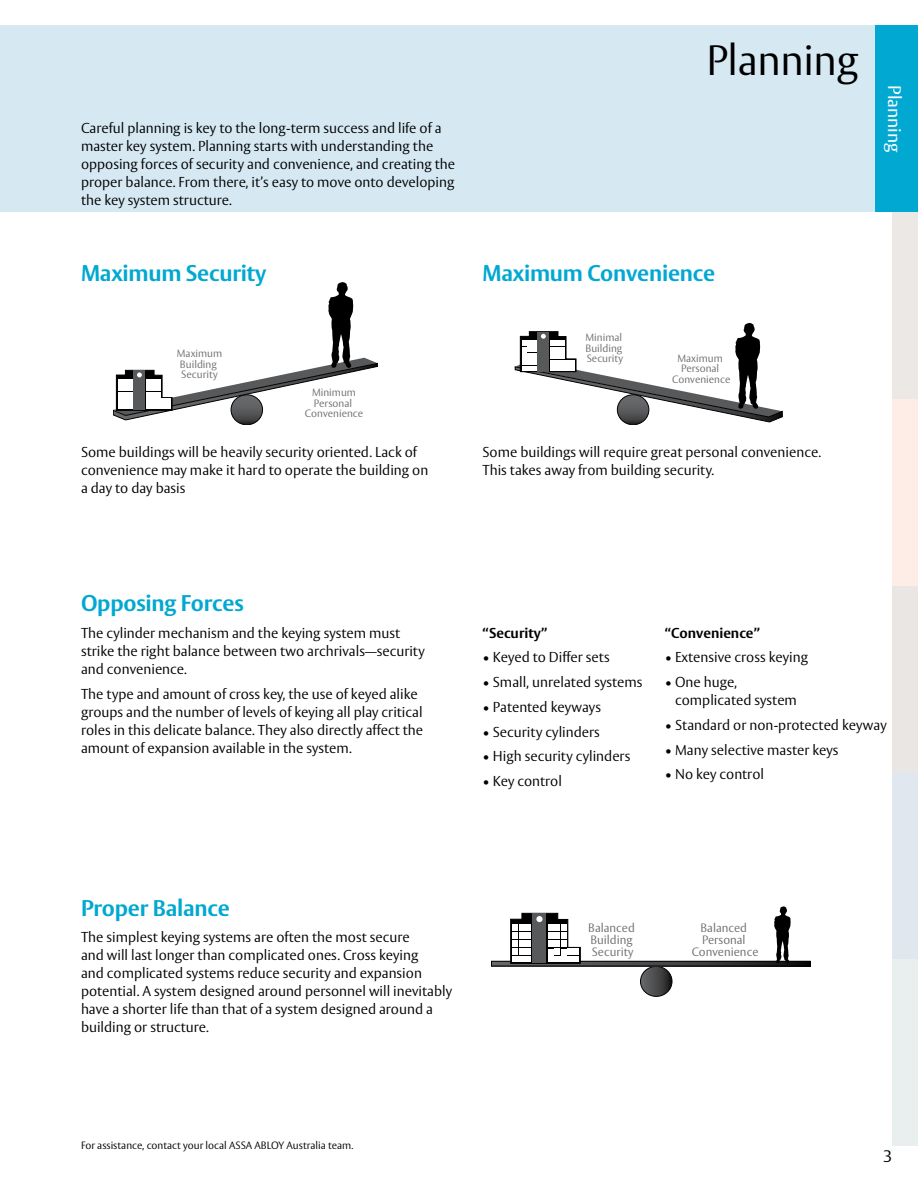
<style>
.page{position:relative;width:918px;height:1188px;background:#fff}
.page>*{position:absolute;margin:0;border:0;box-sizing:border-box;transform-origin:0 0}
.t1{font:300 42px "ASSA Vesta";letter-spacing:-.01em;color:#000}
.t2{font:700 22.5px "ASSA Vesta";letter-spacing:-.01em;color:#00a8d2}
.t3{font:18px "ASSA Vesta";color:#fff}
.t4{font:300 16.5px "ASSA Vesta";color:#000}
.t5{font:300 14.25px/18px "ASSA Vesta";color:#000}
.t6{font:700 14.25px "ASSA Vesta";color:#000}
.t7{font:300 12px/12px "ASSA Vesta";color:#6d6e71}
.t8{font:300 10.5px/10.5px "ASSA Vesta";color:#6d6e71;text-align:center}
.t9{font:300 10.5px "ASSA Vesta";color:#000}
</style>
<div class="page">
<div style="left:892px;top:585px;width:26px;height:187px;background:#eae6e4"></div>
<div style="left:892px;top:772px;width:26px;height:187px;background:#e0e7ef"></div>
<div style="left:892px;top:959px;width:26px;height:186px;background:#e9eeee"></div>
<div style="left:892px;top:399px;width:26px;height:186px;background:#feede6"></div>
<div style="left:892px;top:212px;width:26px;height:187px;background:#ece8e5"></div>
<svg style="left:113px;top:282px;width:265px;height:143px"></svg>
<div style="left:0;top:26px;width:918px;height:186px;background:#d6e9f3"></div>
<div style="left:875px;top:26px;width:43px;height:186px;background:#00a8d2"></div>
<svg style="left:515px;top:323px;width:268px;height:102px"></svg>
<svg style="left:641px;top:966px;width:31px;height:30px"></svg>
<div style="left:640px;top:966px;width:32px;height:31px;border:1px solid #000;border-radius:50%"></div>
<svg style="left:493px;top:963px;width:315px;height:1px"></svg>
<div style="left:491px;top:961px;width:319px;height:5px;border:1px solid #000"></div>
<svg style="left:774px;top:906px;width:17px;height:58px"></svg>
<svg style="left:510px;top:913px;width:71px;height:51px"></svg>
<p class="t5" style="left:81px;top:119px;width:376px">Careful planning is key to the long-term success and life of a master key system. Planning starts with understanding the opposing forces of security and convenience, and creating the proper balance. From there, it’s easy to move onto developing the key system structure.</p>
<h2 class="t2" style="left:81px;top:259px;width:187px">Maximum Security</h2>
<p class="t8" style="left:177px;top:349px;width:47px;text-align:left">Maximum<br>Building<br>Security</p>
<p class="t8" style="left:305px;top:388px;width:60px">Minimum<br>Personal<br>Convenience</p>
<p class="t5" style="left:81px;top:443px;width:349px">Some buildings will be heavily security oriented. Lack of convenience may make it hard to operate the building on a day to day basis</p>
<h1 class="t1" style="left:706px;top:35px;width:153px">Planning</h1>
<p class="t3" style="left:905px;top:85px;width:69px;rotate:90deg">Planning</p>
<h2 class="t2" style="left:482px;top:259px;width:234px">Maximum Convenience</h2>
<p class="t8" style="left:585px;top:333px;width:39px;text-align:justify">Minimal Building Security</p>
<p class="t8" style="left:672px;top:353px;width:60px">Maximum<br>Personal<br>Convenience</p>
<p class="t5" style="left:482px;top:443px;width:340px">Some buildings will require great personal convenience.<br>This takes away from building security.</p>
<h2 class="t2" style="left:81px;top:590px;width:164px">Opposing Forces</h2>
<p class="t5" style="left:81px;top:625px;width:345px">The cylinder mechanism and the keying system must strike the right balance between two archrivals—security and convenience.</p>
<p class="t5" style="left:81px;top:685px;width:344px">The type and amount of cross key, the use of keyed alike groups and the number of levels of keying all play critical roles in this delicate balance. They also directly affect the amount of expansion available in the system.</p>
<p class="t6" style="left:482px;top:624px;width:66px">“Security”</p>
<p class="t5" style="left:482px;top:649px;width:129px">• Keyed to Differ sets</p>
<p class="t5" style="left:482px;top:674px;width:162px">• Small, unrelated systems</p>
<p class="t5" style="left:482px;top:699px;width:120px">• Patented keyways</p>
<p class="t5" style="left:482px;top:723px;width:119px">• Security cylinders</p>
<p class="t5" style="left:482px;top:748px;width:149px">• High security cylinders</p>
<p class="t5" style="left:482px;top:773px;width:81px">• Key control</p>
<p class="t6" style="left:665px;top:624px;width:97px">“Convenience”</p>
<p class="t5" style="left:665px;top:649px;width:145px">• Extensive cross keying</p>
<p class="t5" style="left:675px;top:674px;width:123px;text-indent:-10px">• One huge, complicated system</p>
<p class="t5" style="left:665px;top:717px;width:224px">• Standard or non-protected keyway</p>
<p class="t5" style="left:665px;top:741px;width:175px">• Many selective master keys</p>
<p class="t5" style="left:665px;top:766px;width:101px">• No key control</p>
<h2 class="t2" style="left:81px;top:894px;width:150px">Proper Balance</h2>
<p class="t5" style="left:81px;top:929px;width:373px">The simplest keying systems are often the most secure<br>and will last longer than complicated ones. Cross keying<br>and complicated systems reduce security and expansion potential. A system designed around personnel will inevitably have a shorter life than that of a system designed around a building or structure.</p>
<p class="t9" style="left:81px;top:1139px;width:274px">For assistance, contact your local ASSA ABLOY Australia team.</p>
<p class="t7" style="left:588px;top:922px;width:48px">Balanced<br>Building<br>Security</p>
<p class="t7" style="left:692px;top:923px;width:68px;text-align:center">Balanced<br>Personal<br>Convenience</p>
<p class="t4" style="left:883px;top:1147px;width:11px">3</p>
</div>
